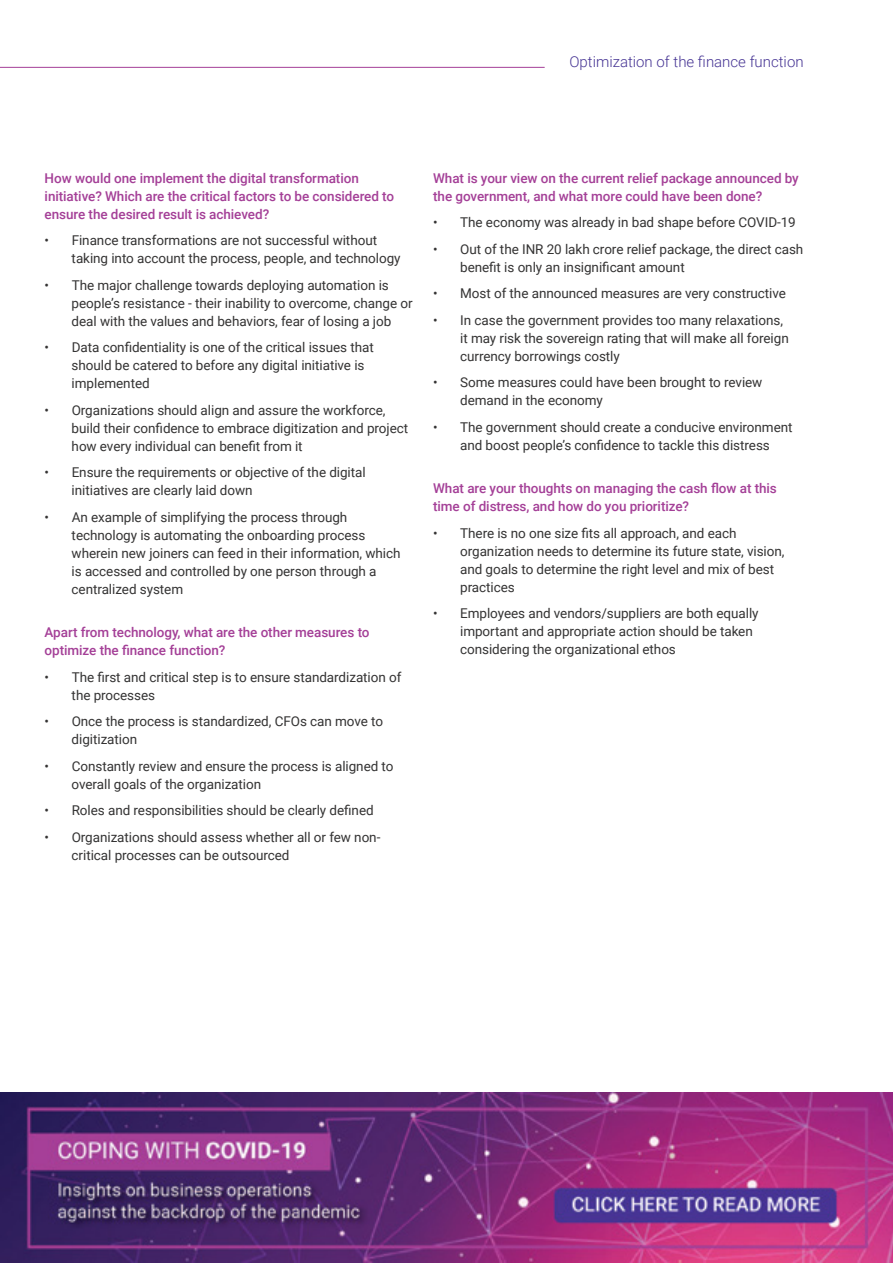
<style>
.page{position:relative;width:893px;height:1263px;background:#fff}
.page>*{position:absolute;margin:0;border:0;box-sizing:border-box;transform-origin:0 0}
.t1{font:300 15px "Roboto";color:#463494}
.t2{font:13.5px/18px "Roboto";letter-spacing:-.005em;color:#343333}
.t3{font:500 13.5px/18px "Roboto";letter-spacing:-.005em;color:#a43f97}
</style>
<div class="page">
<hr style="left:0;top:67px;width:545px;height:1px;background:#a43f97">
<img style="left:0;top:1093px;width:893px;height:170px">
<p class="t1" style="left:569px;top:51px;width:236px">Optimization of the finance function</p>
<p class="t3" style="left:45px;top:169px;width:351px">How would one implement the digital transformation initiative? Which are the critical factors to be considered to ensure the desired result is achieved?</p>
<p class="t2" style="left:72px;top:231px;width:330px;text-indent:-27px">• Finance transformations are not successful without taking into account the process, people, and technology</p>
<p class="t2" style="left:72px;top:275px;width:343px;text-indent:-27px">• The major challenge towards deploying automation is people’s resistance - their inability to overcome, change or deal with the values and behaviors, fear of losing a job</p>
<p class="t2" style="left:72px;top:338px;width:304px;text-indent:-27px">• Data confidentiality is one of the critical issues that should be catered to before any digital initiative is implemented</p>
<p class="t2" style="left:72px;top:400px;width:338px;text-indent:-27px">• Organizations should align and assure the workforce, build their confidence to embrace digitization and project how every individual can benefit from it</p>
<p class="t2" style="left:72px;top:463px;width:296px;text-indent:-27px">• Ensure the requirements or objective of the digital initiatives are clearly laid down</p>
<p class="t2" style="left:72px;top:507px;width:330px;text-indent:-27px">• An example of simplifying the process through technology is automating the onboarding process wherein new joiners can feed in their information, which is accessed and controlled by one person through a centralized system</p>
<p class="t3" style="left:45px;top:623px;width:326px">Apart from technology, what are the other measures to optimize the finance function?</p>
<p class="t2" style="left:72px;top:667px;width:331px;text-indent:-27px">• The first and critical step is to ensure standardization of the processes</p>
<p class="t2" style="left:72px;top:712px;width:313px;text-indent:-27px">• Once the process is standardized, CFOs can move to digitization</p>
<p class="t2" style="left:72px;top:756px;width:323px;text-indent:-27px">• Constantly review and ensure the process is aligned to overall goals of the organization</p>
<p class="t2" style="left:45px;top:801px;width:331px">• Roles and responsibilities should be clearly defined</p>
<p class="t2" style="left:72px;top:827px;width:310px;text-indent:-27px">• Organizations should assess whether all or few non&shy;critical processes can be outsourced</p>
<p class="t3" style="left:433px;top:168px;width:367px">What is your view on the current relief package announced by the government, and what more could have been done?</p>
<p class="t2" style="left:433px;top:213px;width:364px">• The economy was already in bad shape before COVID-19</p>
<p class="t2" style="left:460px;top:239px;width:345px;text-indent:-27px">• Out of the INR 20 lakh crore relief package, the direct cash benefit is only an insignificant amount</p>
<p class="t2" style="left:433px;top:284px;width:354px">• Most of the announced measures are very constructive</p>
<p class="t2" style="left:460px;top:310px;width:330px;text-indent:-27px">• In case the government provides too many relaxations, it may risk the sovereign rating that will make all foreign currency borrowings costly</p>
<p class="t2" style="left:460px;top:373px;width:304px;text-indent:-27px">• Some measures could have been brought to review demand in the economy</p>
<p class="t2" style="left:433px;top:417px;width:361px;text-align:center">• The government should create a conducive environment and boost people’s confidence to tackle this distress</p>
<p class="t3" style="left:433px;top:479px;width:345px">What are your thoughts on managing the cash flow at this time of distress, and how do you prioritize?</p>
<p class="t2" style="left:460px;top:523px;width:326px;text-indent:-27px">• There is no one size fits all approach, and each organization needs to determine its future state, vision, and goals to determine the right level and mix of best practices</p>
<p class="t2" style="left:460px;top:604px;width:300px;text-indent:-27px">• Employees and vendors/suppliers are both equally important and appropriate action should be taken considering the organizational ethos</p>
</div>
